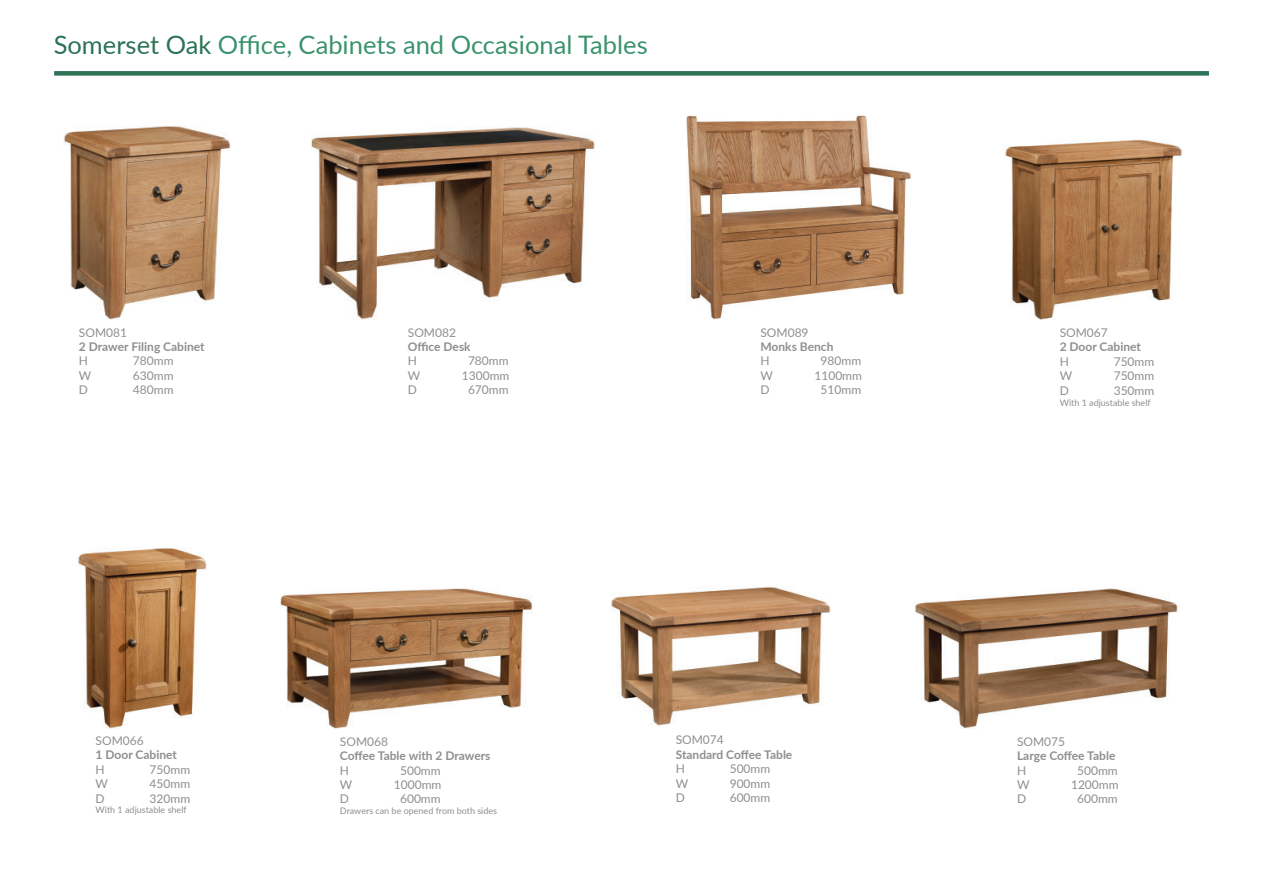
<style>
.page{position:relative;width:1263px;height:893px;background:#fff}
.page>*{position:absolute;margin:0;border:0;box-sizing:border-box;transform-origin:0 0}
.t1{font:25.5px "Lato";color:#3a926e}
.t2{font:12px "Lato";color:#908e90}
.t3{font:700 12px "Lato";color:#908e90}
.t4{font:9px "Lato";color:#908e90}
.s1{color:#2b7256}
</style>
<div class="page">
<div style="left:54px;top:71px;width:1155px;height:5px;background:#2b7256"></div>
<img style="left:686px;top:115px;width:225px;height:205px">
<img style="left:64px;top:126px;width:166px;height:193px">
<img style="left:312px;top:127px;width:283px;height:193px">
<img style="left:77px;top:548px;width:130px;height:180px">
<img style="left:1005px;top:139px;width:177px;height:181px">
<img style="left:281px;top:588px;width:252px;height:140px">
<img style="left:611px;top:587px;width:220px;height:139px">
<img style="left:915px;top:588px;width:263px;height:140px">
<h1 class="t1" style="left:54px;top:27px;width:595px"><span class="s1">Somerset Oak</span> Office, Cabinets and Occasional Tables</h1>
<p class="t2" style="left:79px;top:324px;width:50px">SOM081</p>
<p class="t3" style="left:79px;top:338px;width:127px">2 Drawer Filing Cabinet</p>
<p class="t2" style="left:79px;top:352px;width:11px">H</p>
<p class="t2" style="left:133px;top:352px;width:42px">780mm</p>
<p class="t2" style="left:79px;top:367px;width:14px">W</p>
<p class="t2" style="left:133px;top:367px;width:42px">630mm</p>
<p class="t2" style="left:79px;top:381px;width:11px">D</p>
<p class="t2" style="left:133px;top:381px;width:42px">480mm</p>
<p class="t2" style="left:408px;top:324px;width:50px">SOM082</p>
<p class="t3" style="left:408px;top:338px;width:64px">Office Desk</p>
<p class="t2" style="left:408px;top:352px;width:11px">H</p>
<p class="t2" style="left:468px;top:352px;width:42px">780mm</p>
<p class="t2" style="left:408px;top:367px;width:14px">W</p>
<p class="t2" style="left:462px;top:367px;width:49px">1300mm</p>
<p class="t2" style="left:408px;top:381px;width:11px">D</p>
<p class="t2" style="left:468px;top:381px;width:42px">670mm</p>
<p class="t2" style="left:760px;top:324px;width:50px">SOM089</p>
<p class="t3" style="left:760px;top:338px;width:74px">Monks Bench</p>
<p class="t2" style="left:760px;top:352px;width:11px">H</p>
<p class="t2" style="left:821px;top:352px;width:42px">980mm</p>
<p class="t2" style="left:760px;top:367px;width:14px">W</p>
<p class="t2" style="left:814px;top:367px;width:49px">1100mm</p>
<p class="t2" style="left:760px;top:381px;width:11px">D</p>
<p class="t2" style="left:821px;top:381px;width:42px">510mm</p>
<p class="t2" style="left:96px;top:732px;width:50px">SOM066</p>
<p class="t3" style="left:96px;top:746px;width:83px">1 Door Cabinet</p>
<p class="t2" style="left:96px;top:761px;width:11px">H</p>
<p class="t2" style="left:150px;top:761px;width:42px">750mm</p>
<p class="t2" style="left:96px;top:775px;width:14px">W</p>
<p class="t2" style="left:150px;top:775px;width:42px">450mm</p>
<p class="t2" style="left:96px;top:789px;width:11px">D</p>
<p class="t2" style="left:150px;top:789px;width:42px">320mm</p>
<p class="t4" style="left:96px;top:804px;width:92px">With 1 adjustable shelf</p>
<p class="t2" style="left:340px;top:733px;width:50px">SOM068</p>
<p class="t3" style="left:340px;top:747px;width:152px">Coffee Table with 2 Drawers</p>
<p class="t2" style="left:340px;top:762px;width:11px">H</p>
<p class="t2" style="left:400px;top:762px;width:42px">500mm</p>
<p class="t2" style="left:340px;top:776px;width:14px">W</p>
<p class="t2" style="left:394px;top:776px;width:49px">1000mm</p>
<p class="t2" style="left:340px;top:790px;width:11px">D</p>
<p class="t2" style="left:400px;top:790px;width:42px">600mm</p>
<p class="t4" style="left:340px;top:805px;width:159px">Drawers can be opened from both sides</p>
<p class="t2" style="left:676px;top:731px;width:50px">SOM074</p>
<p class="t3" style="left:676px;top:746px;width:118px">Standard Coffee Table</p>
<p class="t2" style="left:676px;top:760px;width:11px">H</p>
<p class="t2" style="left:730px;top:760px;width:42px">500mm</p>
<p class="t2" style="left:676px;top:775px;width:14px">W</p>
<p class="t2" style="left:730px;top:775px;width:42px">900mm</p>
<p class="t2" style="left:676px;top:789px;width:11px">D</p>
<p class="t2" style="left:730px;top:789px;width:42px">600mm</p>
<p class="t2" style="left:1060px;top:324px;width:50px">SOM067</p>
<p class="t3" style="left:1060px;top:338px;width:83px">2 Door Cabinet</p>
<p class="t2" style="left:1060px;top:353px;width:11px">H</p>
<p class="t2" style="left:1114px;top:353px;width:42px">750mm</p>
<p class="t2" style="left:1060px;top:367px;width:14px">W</p>
<p class="t2" style="left:1114px;top:367px;width:42px">750mm</p>
<p class="t2" style="left:1060px;top:382px;width:11px">D</p>
<p class="t2" style="left:1114px;top:382px;width:42px">350mm</p>
<p class="t4" style="left:1060px;top:396px;width:92px">With 1 adjustable shelf</p>
<p class="t2" style="left:1017px;top:733px;width:50px">SOM075</p>
<p class="t3" style="left:1017px;top:747px;width:100px">Large Coffee Table</p>
<p class="t2" style="left:1017px;top:762px;width:11px">H</p>
<p class="t2" style="left:1077px;top:762px;width:42px">500mm</p>
<p class="t2" style="left:1017px;top:776px;width:14px">W</p>
<p class="t2" style="left:1071px;top:776px;width:49px">1200mm</p>
<p class="t2" style="left:1017px;top:790px;width:11px">D</p>
<p class="t2" style="left:1077px;top:790px;width:42px">600mm</p>
</div>
